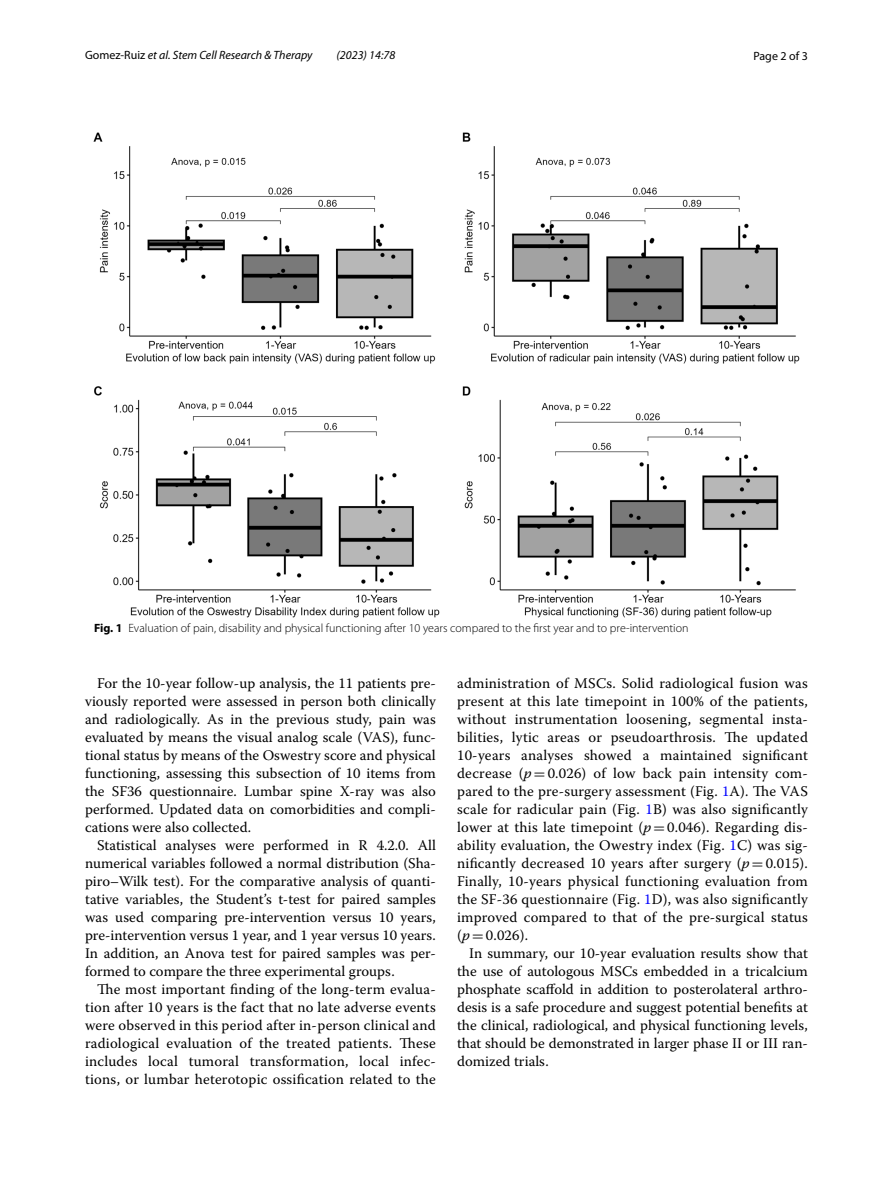
<style>
.page{position:relative;width:893px;height:1187px;background:#fff}
.page>*{position:absolute;margin:0;border:0;box-sizing:border-box;transform-origin:0 0}
.t1{font:14.7px/18px "Warnock Pro";letter-spacing:.005em;color:#000;text-align:justify}
.t2{font:300 12px "Myriad Pro";color:#000}
.t3{font:italic 12px "Myriad Pro";color:#000}
.t4{font:12px "Myriad Pro";color:#000}
.s1{font-style:normal}
.s2{font-weight:700}
.s3{font-style:italic}
.s4{font-family:"MTSY"}
.s5{color:#00f}
</style>
<div class="page">
<img style="left:94px;top:133px;width:705px;height:484px">
<p class="t3" style="left:85px;top:48px;width:229px"><span class="s1">Gomez‑Ruiz</span> et al. Stem Cell Research &amp; Therapy</p>
<p class="t3" style="left:337px;top:48px;width:60px">(2023) 14:78</p>
<p class="t4" style="left:753px;top:48px;width:56px">Page 2 of 3</p>
<p class="t2" style="left:94px;top:621px;width:596px"><span class="s2">Fig. 1</span> Evaluation of pain, disability and physical functioning after 10 years compared to the first year and to pre-intervention</p>
<p class="t1" style="left:85px;top:673px;width:352px;text-indent:12px">For the 10-year follow-up analysis, the 11 patients pre&shy;viously reported were assessed in person both clinically and radiologically. As in the previous study, pain was evaluated by means the visual analog scale (VAS), func&shy;tional status by means of the Oswestry score and physical functioning, assessing this subsection of 10 items from the SF36 questionnaire. Lumbar spine X-ray was also performed. Updated data on comorbidities and compli&shy;cations were also collected.</p>
<p class="t1" style="left:85px;top:835px;width:352px;text-indent:12px">Statistical analyses were performed in R 4.2.0. All numerical variables followed a normal distribution (Sha&shy;piro–Wilk test). For the comparative analysis of quanti&shy;tative variables, the Student’s t-test for paired samples was used comparing pre-intervention versus 10 years, pre-intervention versus 1 year, and 1 year versus 10 years.<br>In addition, an Anova test for paired samples was per&shy;formed to compare the three experimental groups.</p>
<p class="t1" style="left:85px;top:979px;width:352px;text-indent:12px">The most important finding of the long-term evalua&shy;tion after 10 years is the fact that no late adverse events were observed in this period after in-person clinical and radiological evaluation of the treated patients. These includes local tumoral transformation, local infec&shy;tions, or lumbar heterotopic ossification related to the</p>
<p class="t1" style="left:457px;top:673px;width:352px">administration of MSCs. Solid radiological fusion was present at this late timepoint in 100% of the patients, without instrumentation loosening, segmental insta&shy;bilities, lytic areas or pseudoarthrosis. The updated 10-years analyses showed a maintained significant decrease (<span class="s3">p</span><span class="s4">=</span>0.026) of low back pain intensity com&shy;pared to the pre-surgery assessment (Fig. <span class="s5">1</span>A). The VAS scale for radicular pain (Fig. <span class="s5">1</span>B) was also significantly lower at this late timepoint (<span class="s3">p</span><span class="s4">=</span>0.046). Regarding dis&shy;ability evaluation, the Owestry index (Fig. <span class="s5">1</span>C) was sig&shy;nificantly decreased 10 years after surgery (<span class="s3">p</span><span class="s4">=</span>0.015).<br>Finally, 10-years physical functioning evaluation from the SF-36 questionnaire (Fig. <span class="s5">1</span>D), was also significantly improved compared to that of the pre-surgical status (<span class="s3">p</span><span class="s4">=</span>0.026).</p>
<p class="t1" style="left:457px;top:943px;width:352px;text-indent:12px">In summary, our 10-year evaluation results show that the use of autologous MSCs embedded in a tricalcium phosphate scaffold in addition to posterolateral arthro&shy;desis is a safe procedure and suggest potential benefits at the clinical, radiological, and physical functioning levels, that should be demonstrated in larger phase II or III ran&shy;domized trials.</p>
</div>
